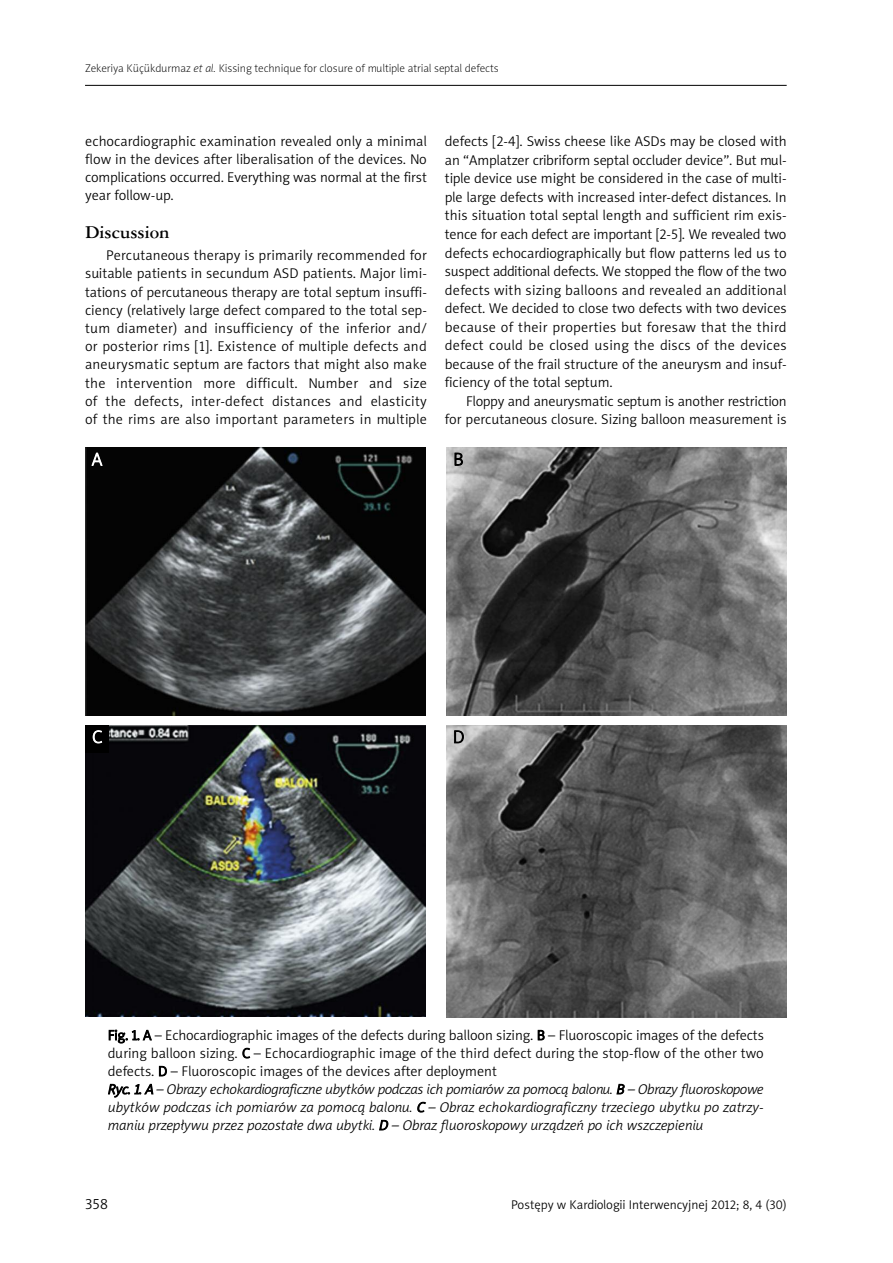
<style>
.page{position:relative;width:893px;height:1263px;background:#fff}
.page>*{position:absolute;margin:0;border:0;box-sizing:border-box;transform-origin:0 0}
.t1{font:18px "Naomi Sans EFNPS Thin";color:#fff}
.t2{font:18px "Naomi Sans EFNPS Thin";color:#000}
.t3{font:700 16.5px "Ameri Garmnd PL";color:#000}
.t4{font:15px "Naomi Sans EFNPS Light";color:#000}
.t5{font:14.25px/18.5px "Naomi Sans EFNPS Light";color:#000;text-align:justify}
.t6{font:italic 14.25px/18px "Naomi Sans EFNPS Light";color:#000;text-align:justify}
.t7{font:12.75px "Naomi Sans EFNPS Light";color:#000}
.t8{font:11.25px "Naomi Sans EFNPS Thin";color:#000}
.s1{font-style:italic}
</style>
<div class="page">
<hr style="left:85px;top:85px;width:702px;height:1px;background:#000">
<img style="left:85px;top:447px;width:340px;height:269px">
<img style="left:446px;top:447px;width:341px;height:269px">
<img style="left:85px;top:725px;width:340px;height:292px">
<div style="left:85px;top:725px;width:24px;height:27px;background:#000"></div>
<img style="left:446px;top:725px;width:341px;height:292px">
<p class="t8" style="left:85px;top:64px;width:415px">Zekeriya Küçükdurmaz <span class="s1">et al.</span> Kissing technique for closure of multiple atrial septal defects</p>
<p class="t5" style="left:85px;top:134px;width:343px;line-height:17.7px">echocardiographic examination revealed only a minimal flow in the devices after liberalisation of the devices. No complications occurred. Everything was normal at the first year follow-up.</p>
<p class="t3" style="left:85px;top:222px;width:86px">Discussion</p>
<p class="t5" style="left:85px;top:247px;width:343px;text-indent:21px">Percutaneous therapy is primarily recommended for suitable patients in secundum ASD patients. Major limi&shy;tations of percutaneous therapy are total septum insuffi&shy;ciency (relatively large defect compared to the total sep&shy;tum diameter) and insufficiency of the inferior and/ or posterior rims [1]. Existence of multiple defects and aneurysmatic septum are factors that might also make the intervention more difficult. Number and size of the defects, inter-defect distances and elasticity of the rims are also important parameters in multiple</p>
<p class="t5" style="left:445px;top:134px;width:343px">defects [2-4]. Swiss cheese like ASDs may be closed with an “Amplatzer cribriform septal occluder device”. But mul&shy;tiple device use might be considered in the case of multi&shy;ple large defects with increased inter-defect distances. In this situation total septal length and sufficient rim exis&shy;tence for each defect are important [2-5]. We revealed two defects echocardiographically but flow patterns led us to suspect additional defects. We stopped the flow of the two defects with sizing balloons and revealed an additional defect. We decided to close two defects with two devices because of their properties but foresaw that the third defect could be closed using the discs of the devices because of the frail structure of the aneurysm and insuf&shy;ficiency of the total septum.</p>
<p class="t5" style="left:445px;top:393px;width:343px;text-align:right">Floppy and aneurysmatic septum is another restriction<br>for percutaneous closure. Sizing balloon measurement is</p>
<p class="t1" style="left:92px;top:452px;width:12px">A</p>
<p class="t2" style="left:453px;top:452px;width:12px">B</p>
<p class="t1" style="left:92px;top:730px;width:12px">C</p>
<p class="t2" style="left:453px;top:730px;width:13px">D</p>
<p class="t5" style="left:108px;top:1028px;width:658px;line-height:18px">Fig. 1. A – Echocardiographic images of the defects during balloon sizing. B – Fluoroscopic images of the defects during balloon sizing. C – Echocardiographic image of the third defect during the stop-flow of the other two defects. D – Fluoroscopic images of the devices after deployment</p>
<p class="t6" style="left:108px;top:1081px;width:658px">Ryc. 1. A – Obrazy echokardiograficzne ubytków podczas ich pomiarów za pomocą balonu. B – Obrazy fluoroskopowe ubytków podczas ich pomiarów za pomocą balonu. C – Obraz echokardiograficzny trzeciego ubytku po zatrzy&shy;maniu przepływu przez pozostałe dwa ubytki. D – Obraz fluoroskopowy urządzeń po ich wszczepieniu</p>
<p class="t4" style="left:85px;top:1198px;width:24px">358</p>
<p class="t7" style="left:511px;top:1199px;width:277px">Postępy w Kardiologii Interwencyjnej 2012; 8, 4 (30)</p>
</div>
